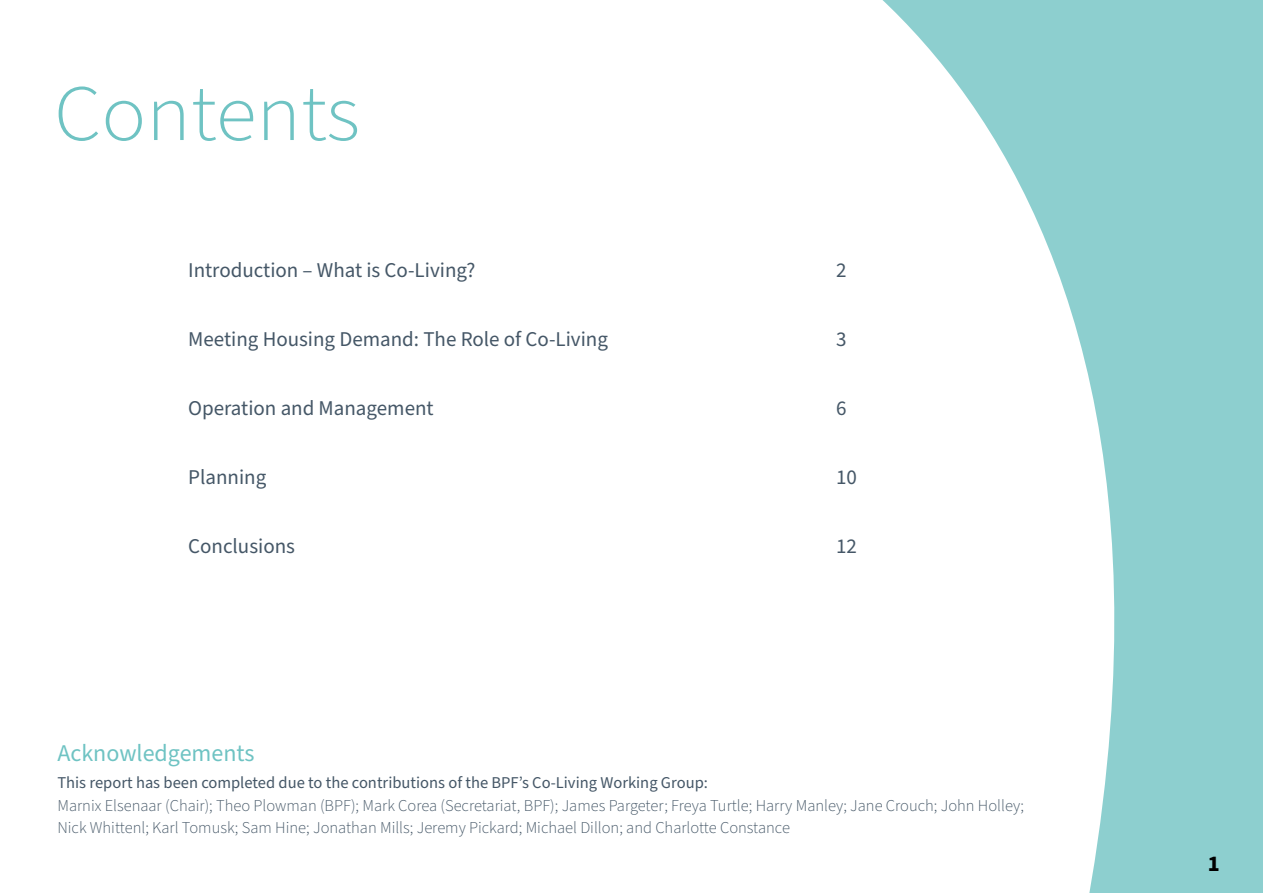
<style>
.page{position:relative;width:1263px;height:893px;background:#fff}
.page>*{position:absolute;margin:0;border:0;box-sizing:border-box;transform-origin:0 0}
.t1{font:300 79.8px "Source Sans Pro";color:#6fc3c3;scale:1.05 1}
.t2{font:24px "Source Sans Pro";color:#6fc3c3}
.t3{font:700 22.5px "Source Sans Pro";color:#000}
.t4{font:21px "Source Sans Pro";color:#455767}
.t5{font:300 16.5px/22.5px "Source Sans Pro";color:#455767}
.t6{font:16.5px "Source Sans Pro";color:#455767}
</style>
<div class="page">
<svg style="left:882px;top:0;width:381px;height:893px;fill:#8dcfcf"></svg>
<h1 class="t1" style="left:54px;top:60px;width:293px">Contents</h1>
<p class="t4" style="left:188px;top:256px;width:289px">Introduction – What is Co-Living?</p>
<p class="t4" style="left:836px;top:256px;width:12px">2</p>
<p class="t4" style="left:188px;top:325px;width:421px">Meeting Housing Demand: The Role of Co-Living</p>
<p class="t4" style="left:836px;top:325px;width:12px">3</p>
<p class="t4" style="left:188px;top:394px;width:247px">Operation and Management</p>
<p class="t4" style="left:836px;top:394px;width:12px">6</p>
<p class="t4" style="left:188px;top:463px;width:80px">Planning</p>
<p class="t4" style="left:836px;top:463px;width:22px">10</p>
<p class="t4" style="left:188px;top:532px;width:108px">Conclusions</p>
<p class="t4" style="left:836px;top:532px;width:22px">12</p>
<h2 class="t2" style="left:57px;top:737px;width:199px">Acknowledgements</h2>
<p class="t6" style="left:57px;top:771px;width:652px">This report has been completed due to the contributions of the BPF’s Co-Living Working Group:</p>
<p class="t5" style="left:57px;top:794px;width:968px">Marnix Elsenaar (Chair); Theo Plowman (BPF); Mark Corea (Secretariat, BPF); James Pargeter; Freya Turtle; Harry Manley; Jane Crouch; John Holley;<br>Nick Whittenl; Karl Tomusk; Sam Hine; Jonathan Mills; Jeremy Pickard; Michael Dillon; and Charlotte Constance</p>
<h3 class="t3" style="left:1208px;top:849px;width:13px">1</h3>
</div>
